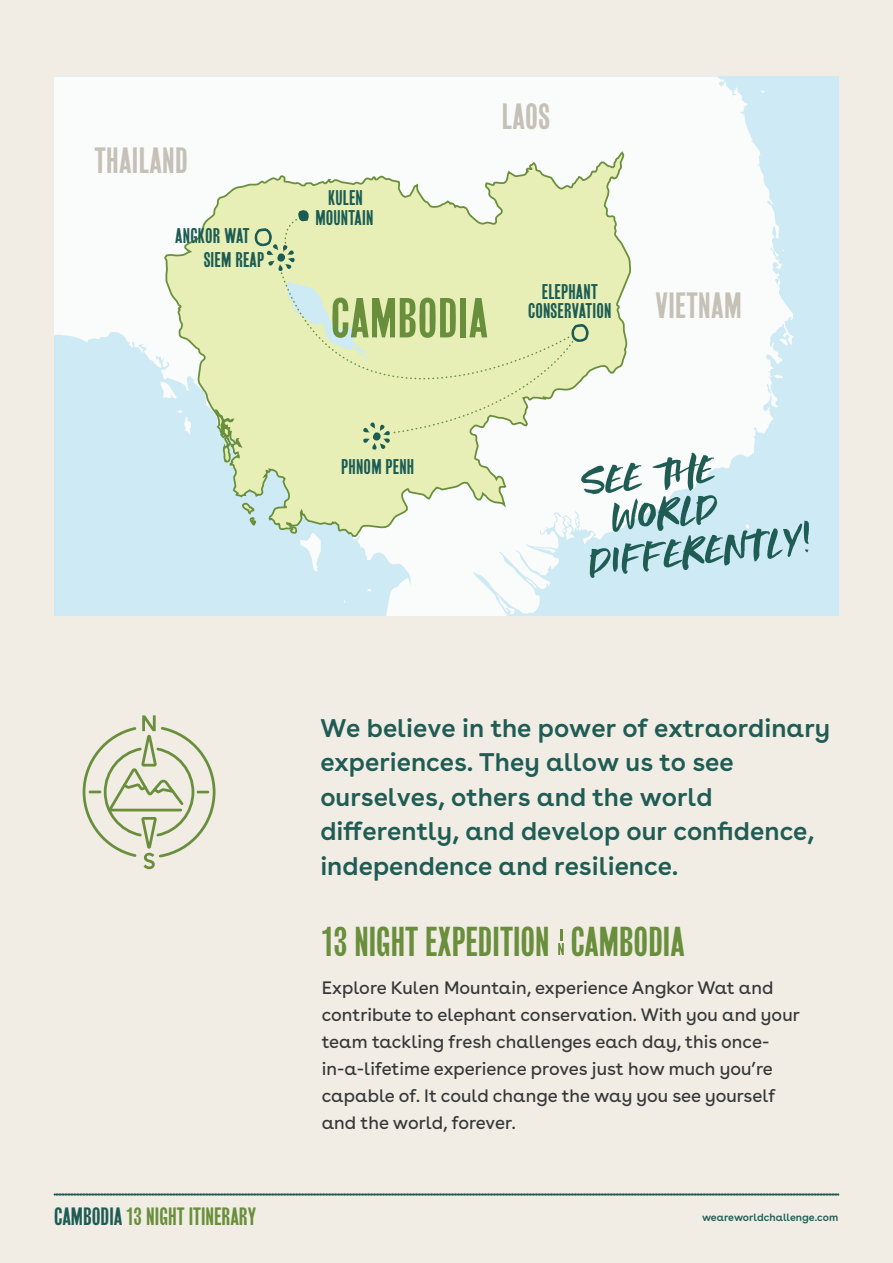
<style>
.page{position:relative;width:893px;height:1263px;background:#f1ede4}
.page>*{position:absolute;margin:0;border:0;box-sizing:border-box;transform-origin:0 0}
.t1{font:52.5px "Girott";letter-spacing:.01em;color:#698f3c}
.t2{font:48px "Hot Mess";color:#1f5c54}
.t3{font:39px "Girott";color:#698e3c}
.t4{font:34.05px "Girott";letter-spacing:.01em;color:#c6c1b7}
.Body_Intro{font:600 25.5px/34.5px "Buenos Aires";color:#1f5c54}
.t5{font:23.4px "Girott";color:#698e3c}
.t6{font:19.95px/19.4px "Girott";letter-spacing:.01em;color:#1c5c53;text-align:center}
.Body_Intro-2{font:18px/27px "Buenos Aires";color:#353839}
.t7{font:600 10.5px "Buenos Aires";color:#1f5c54}
.s1{color:#1f5c54}
</style>
<div class="page">
<svg style="left:54px;top:1194px;width:785px;height:1px"></svg>
<div style="left:54px;top:77px;width:785px;height:539px;background:#ceeaf4"></div>
<svg style="left:54px;top:77px;width:740px;height:539px;fill:#fafbfb"></svg>
<svg style="left:163px;top:150px;width:469px;height:388px;background:#e6efd1"></svg>
<svg style="left:241px;top:502px;width:16px;height:25px"></svg>
<svg style="left:288px;top:525px;width:10px;height:10px"></svg>
<svg style="left:222px;top:435px;width:10px;height:28px"></svg>
<svg style="left:279px;top:271px;width:291px;height:194px;background:#e9f0c0"></svg>
<svg style="left:255px;top:210px;width:54px;height:61px;background:#cddca9"></svg>
<svg style="left:286px;top:282px;width:303px;height:168px;background:#e5eebc"></svg>
<svg style="left:83px;top:715px;width:132px;height:154px"></svg>
<svg style="left:558px;top:929px;width:6px;height:26px"></svg>
<p class="t4" style="left:94px;top:141px;width:95px">THAILAND</p>
<p class="t6" style="left:175px;top:226px;width:76px">ANGKOR WAT</p>
<p class="t6" style="left:204px;top:250px;width:62px">SIEM REAP</p>
<p class="t4" style="left:502px;top:97px;width:50px">LAOS</p>
<p class="t6" style="left:315px;top:188px;width:60px">KULEN<br>MOUNTAIN</p>
<p class="t1" style="left:331px;top:289px;width:159px">CAMBODIA</p>
<p class="t6" style="left:528px;top:281px;width:85px;line-height:19.8px">ELEPHANT<br>CONSERVATION</p>
<p class="t4" style="left:655px;top:286px;width:88px">VIETNAM</p>
<p class="t6" style="left:341px;top:457px;width:75px">PHNOM PENH</p>
<p class="t2" style="left:579px;top:455px;width:135px;rotate:-6deg">SEE THE</p>
<p class="t2" style="left:608px;top:491px;width:108px;rotate:-6deg">WORLD</p>
<p class="t2" style="left:586px;top:535px;width:225px;rotate:-6deg">DIFFERENTLY!</p>
<p class="Body_Intro" style="left:320px;top:708px;width:511px">We believe in the power of extraordinary experiences. They allow us to see ourselves, others and the world differently, and develop our confidence, independence and resilience.</p>
<p class="t3" style="left:322px;top:920px;width:365px">13 NIGHT EXPEDITION CAMBODIA</p>
<p class="Body_Intro-2" style="left:322px;top:972px;width:480px">Explore Kulen Mountain, experience Angkor Wat and contribute to elephant conservation. With you and your team tackling fresh challenges each day, this once&shy;in-a-lifetime experience proves just how much you’re capable of. It could change the way you see yourself and the world, forever.</p>
<p class="t5" style="left:54px;top:1203px;width:204px"><span class="s1">CAMBODIA</span> 13 NIGHT ITINERARY</p>
<p class="t7" style="left:702px;top:1209px;width:138px">weareworldchallenge.com</p>
</div>
